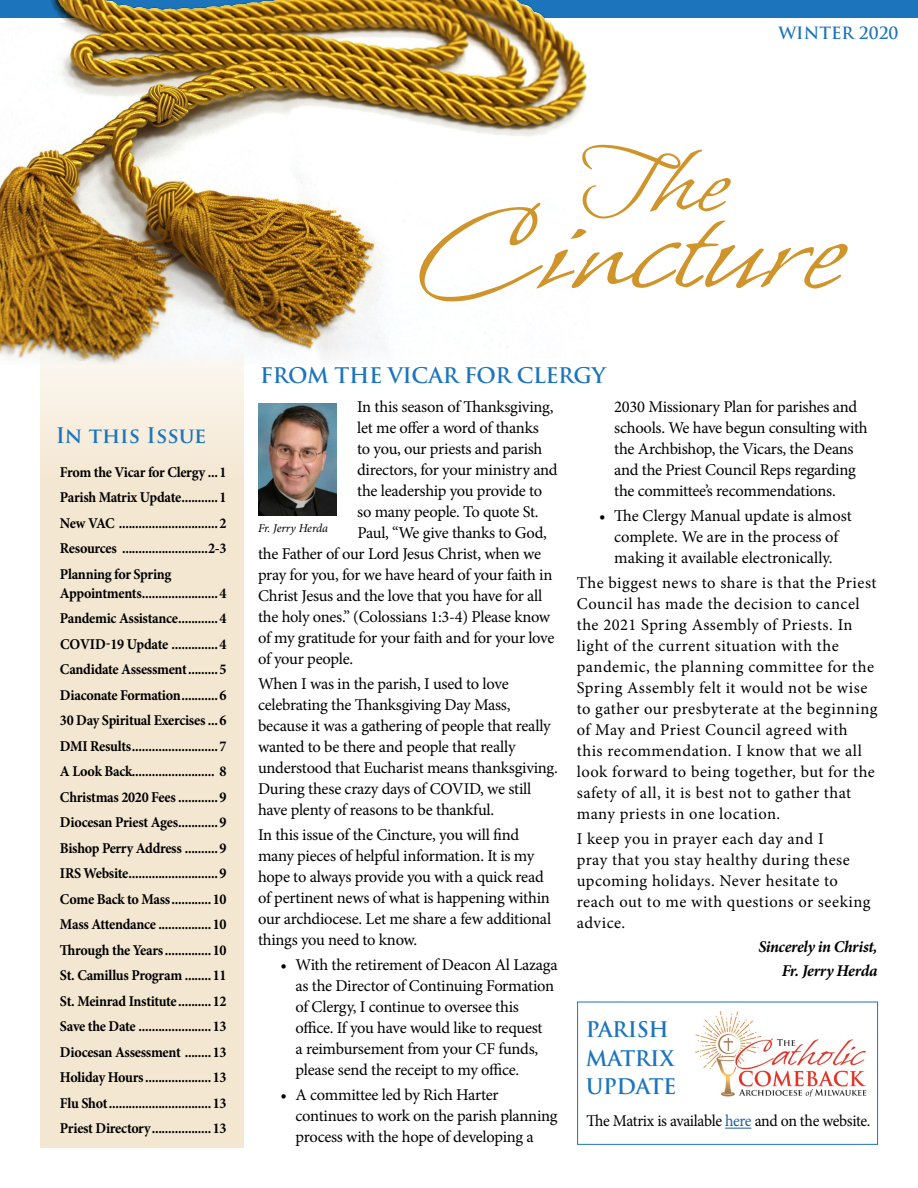
<style>
.page{position:relative;width:918px;height:1188px;background:#fff}
.page>*{position:absolute;margin:0;border:0;box-sizing:border-box;transform-origin:0 0}
.t1{font:700 21px/28.5px "Trajan Pro";letter-spacing:-.02em;color:#1c75bc}
.t2{font:700 21px "Trajan Pro";color:#1c75bc}
.t3{font:16.5px/21px "Minion Pro";letter-spacing:-.015em;color:#000}
.t4{font:16.5px/21px "Minion Pro";letter-spacing:.025em;color:#000}
.t5{font:16.5px "Minion Pro";letter-spacing:-.015em;color:#000;scale:.96 1}
.t6{font:italic 700 16.5px/24.2px "Minion Pro";letter-spacing:-.025em;color:#000;text-align:right}
.t7{font:700 16.5px "Trajan Pro";color:#1c75bc}
.t8{font:700 15px/25.5px "Minion Pro";letter-spacing:-.02em;color:#000;text-align:justify;scale:.94 1}
.t9{font:italic 12px "Minion Pro";letter-spacing:-.005em;color:#000}
.s1{color:#215e9e}
</style>
<div class="page">
<div style="left:577px;top:1002px;width:301px;height:143px;border:1px solid #1c75bc"></div>
<div style="left:0;top:0;width:918px;height:17px;background:#1c75bc"></div>
<svg style="left:40px;top:364px;width:204px;height:784px;background:#f4e8d3"></svg>
<img style="left:258px;top:403px;width:79px;height:112px">
<img style="left:0;top:24px;width:587px;height:340px">
<img style="left:51px;top:0;width:493px;height:17px">
<svg style="left:419px;top:145px;width:429px;height:156px"></svg>
<img style="left:695px;top:1011px;width:171px;height:86px">
<svg style="left:725px;top:1128px;width:26px;height:1px"></svg>
<p class="t7" style="left:778px;top:23px;width:122px">WINTER 2020</p>
<p class="t2" style="left:56px;top:422px;width:152px">In this Issue</p>
<p class="t8" style="left:60px;top:459px;width:179px">From the Vicar for Clergy ...1<br>Parish Matrix Update...........1<br>New VAC ..............................2<br>Resources ..........................2-3<br>Planning for Spring</p>
<p class="t8" style="left:60px;top:580px;width:179px">Appointments.......................4<br>Pandemic Assistance............4<br>COVID-19 Update ..............4<br>Candidate Assessment.........5<br>Diaconate Formation...........6<br>30 Day Spiritual Exercises ...6<br>DMI Results..........................7<br>A Look Back......................... 8<br>Christmas 2020 Fees ............9<br>Diocesan Priest Ages............9<br>Bishop Perry Address ..........9<br>IRS Website...........................9<br>Come Back to Mass............10<br>Mass Attendance ................10<br>Through the Years..............10<br>St. Camillus Program ........11<br>St. Meinrad Institute..........12<br>Save the Date ......................13<br>Diocesan Assessment ........13<br>Holiday Hours....................13<br>Flu Shot...............................13<br>Priest Directory..................13</p>
<p class="t1" style="left:260px;top:361px;width:347px">FROM THE VICAR FOR CLERGY</p>
<p class="t3" style="left:357px;top:396px;width:198px">In this season of Thanksgiving,</p>
<p class="t3" style="left:357px;top:417px;width:183px">let me offer a word of thanks</p>
<p class="t3" style="left:357px;top:438px;width:187px">to you, our priests and parish</p>
<p class="t3" style="left:357px;top:459px;width:202px">directors, for your ministry and</p>
<p class="t3" style="left:357px;top:480px;width:187px">the leadership you provide to</p>
<p class="t3" style="left:357px;top:501px;width:183px">so many people. To quote St.</p>
<p class="t3" style="left:357px;top:522px;width:191px">Paul, “We give thanks to God,</p>
<p class="t3" style="left:258px;top:543px;width:285px">the Father of our Lord Jesus Christ, when we</p>
<p class="t3" style="left:258px;top:564px;width:296px">pray for you, for we have heard of your faith in</p>
<p class="t3" style="left:258px;top:585px;width:286px">Christ Jesus and the love that you have for all</p>
<p class="t3" style="left:258px;top:606px;width:294px">the holy ones.” (Colossians 1:3-4) Please know</p>
<p class="t3" style="left:258px;top:627px;width:298px">of my gratitude for your faith and for your love</p>
<p class="t3" style="left:258px;top:649px;width:97px">of your people.</p>
<p class="t3" style="left:258px;top:673px;width:301px">When I was in the parish, I used to love celebrating the Thanksgiving Day Mass, because it was a gathering of people that really wanted to be there and people that really understood that Eucharist means thanksgiving.<br>During these crazy days of COVID, we still have plenty of reasons to be thankful.</p>
<p class="t3" style="left:258px;top:824px;width:295px">In this issue of the Cincture, you will find many pieces of helpful information. It is my hope to always provide you with a quick read of pertinent news of what is happening within our archdiocese. Let me share a few additional things you need to know.</p>
<p class="t3" style="left:296px;top:954px;width:264px;text-indent:-15px">• With the retirement of Deacon Al Lazaga as the Director of Continuing Formation of Clergy, I continue to oversee this office. If you have would like to request<br>a reimbursement from your CF funds, please send the receipt to my office.</p>
<p class="t3" style="left:296px;top:1084px;width:264px;text-indent:-15px">• A committee led by Rich Harter continues to work on the parish planning process with the hope of developing a</p>
<p class="t9" style="left:258px;top:520px;width:72px">Fr. Jerry Herda</p>
<p class="t3" style="left:614px;top:397px;width:255px">2030 Missionary Plan for parishes and schools. We have begun consulting with the Archbishop, the Vicars, the Deans and the Priest Council Reps regarding the committee’s recommendations.</p>
<p class="t3" style="left:599px;top:505px;width:254px;text-align:center">• The Clergy Manual update is almost complete. We are in the process of making it available electronically.</p>
<p class="t4" style="left:577px;top:572px;width:302px">The biggest news to share is that the Priest Council has made the decision to cancel the 2021 Spring Assembly of Priests. In light of the current situation with the pandemic, the planning committee for the Spring Assembly felt it would not be wise to gather our presbyterate at the beginning of May and Priest Council agreed with this recommendation. I know that we all look forward to being together, but for the safety of all, it is best not to gather that many priests in one location.</p>
<p class="t4" style="left:577px;top:828px;width:295px">I keep you in prayer each day and I<br>pray that you stay healthy during these upcoming holidays. Never hesitate to reach out to me with questions or seeking advice.</p>
<p class="t6" style="left:758px;top:934px;width:121px">Sincerely in Christ,<br>Fr. Jerry Herda</p>
<p class="t1" style="left:586px;top:1016px;width:92px">PARISH<br>MATRIX<br>UPDATE</p>
<p class="t5" style="left:587px;top:1110px;width:297px">The Matrix is available <span class="s1">here</span> and on the website.</p>
</div>
